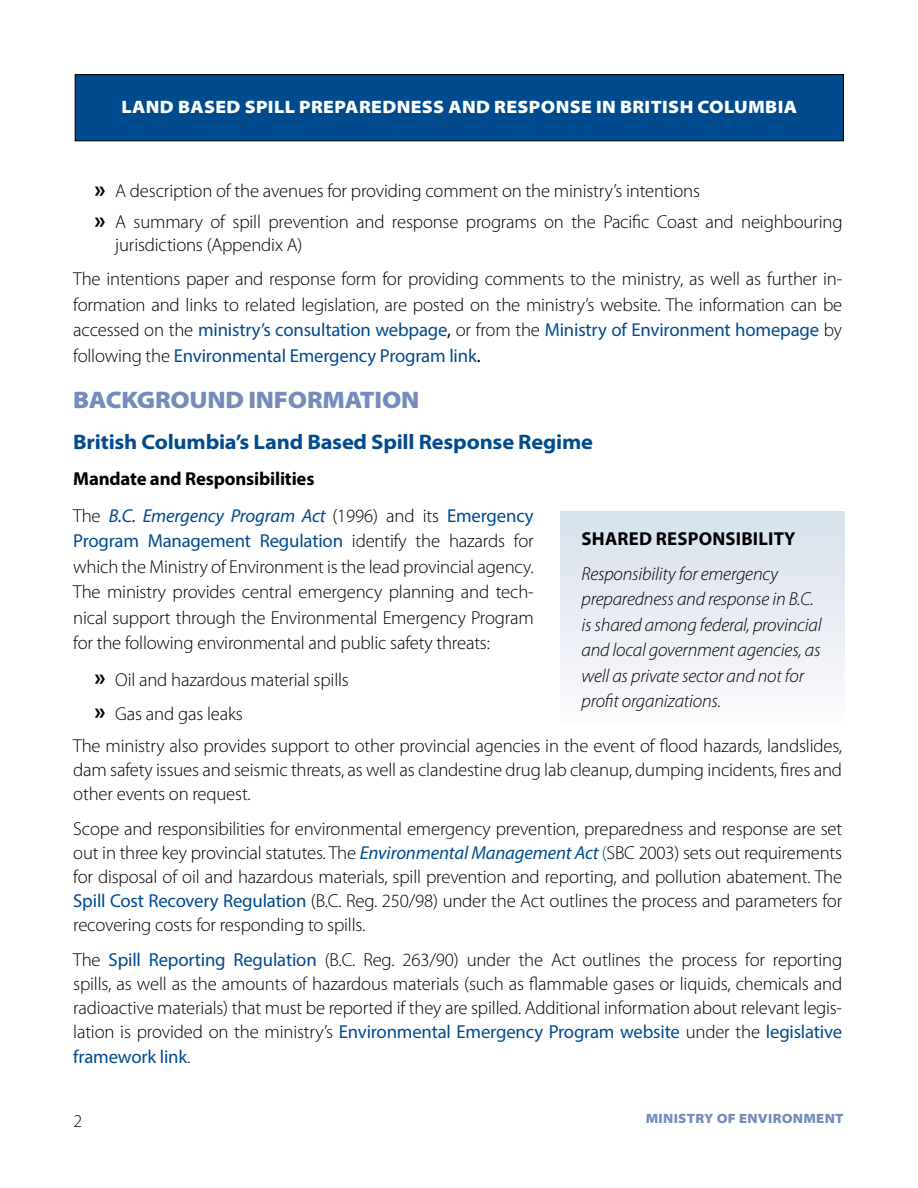
<style>
.page{position:relative;width:918px;height:1188px;background:#fff}
.page>*{position:absolute;margin:0;border:0;box-sizing:border-box;transform-origin:0 0}
.text{font:900 semi-expanded 24px "Myriad Pro";letter-spacing:-.01em;color:#758cbb}
.text-2{font:700 semi-expanded 21px "Myriad Pro";letter-spacing:-.01em;color:#004b8d}
.text-3{font:300 18.75px/25.5px "Myriad Pro";letter-spacing:-.01em;color:#000;text-align:justify}
.bullets{font:300 18.75px/22.5px "Myriad Pro";letter-spacing:-.01em;color:#000}
.text-4{font:italic 300 18.75px/25.5px "Myriad Pro";letter-spacing:-.01em;color:#000}
.text-5{font:700 18.75px "Myriad Pro";letter-spacing:-.01em;color:#000}
.text-6{font:700 18.75px "Myriad Pro";letter-spacing:.01em;color:#000}
.t1{font:900 semi-expanded 18px "Myriad Pro";letter-spacing:.02em;color:#fff}
.t2{font:300 18px "Myriad Pro";color:#000}
.t3{font:900 semi-expanded 13.5px "Myriad Pro";letter-spacing:.02em;color:#758cbb}
.s1{font-weight:700;font-size:24px}
.s2{font-weight:400;color:#004b8d}
.s3{font-weight:400}
.s4{font-weight:400;font-style:italic;color:#004b8d}
.s5{color:#004b8d}
</style>
<div class="page">
<div style="left:75px;top:75px;width:768px;height:66px;background:#004b8d"></div>
<div style="left:75px;top:74px;width:769px;height:67px;border:1px solid #000"></div>
<div style="left:561px;top:512px;width:284px;height:213px;background:linear-gradient(to bottom,#d6e0ec,#fbfafd)"></div>
<p class="t1" style="left:121px;top:97px;width:677px">LAND BASED SPILL PREPAREDNESS AND RESPONSE IN BRITISH COLUMBIA</p>
<p class="bullets" style="left:95px;top:180px;width:607px"><span class="s1">»</span> A description of the avenues for providing comment on the ministry’s intentions</p>
<p class="bullets" style="left:115px;top:211px;width:729px;text-indent:-21px"><span class="s1">»</span> A summary of spill prevention and response programs on the Pacific Coast and neighbouring jurisdictions (Appendix A)</p>
<p class="text-3" style="left:73px;top:266px;width:771px">The intentions paper and response form for providing comments to the ministry, as well as further in&shy;formation and links to related legislation, are posted on the ministry’s website. The information can be accessed on the <span class="s2">ministry’s consultation webpage</span><span class="s3">,</span> or from the <span class="s2">Ministry of Environment homepage</span> by following the <span class="s2">Environmental Emergency Program link</span><span class="s3">.</span></p>
<p class="text" style="left:73px;top:386px;width:348px">BACKGROUND INFORMATION</p>
<p class="text-2" style="left:73px;top:430px;width:521px">British Columbia’s Land Based Spill Response Regime</p>
<p class="text-5" style="left:73px;top:467px;width:243px">Mandate and Responsibilities</p>
<p class="text-3" style="left:73px;top:503px;width:462px">The <span class="s4">B.C. Emergency Program Act</span> (1996) and its <span class="s2">Emergency Program Management Regulation</span> identify the hazards for which the Ministry of Environment is the lead provincial agency.<br>The ministry provides central emergency planning and tech&shy;nical support through the Environmental Emergency Program for the following environmental and public safety threats:</p>
<p class="bullets" style="left:95px;top:668px;width:256px"><span class="s1">»</span> Oil and hazardous material spills</p>
<p class="bullets" style="left:95px;top:703px;width:150px"><span class="s1">»</span> Gas and gas leaks</p>
<p class="text-3" style="left:73px;top:734px;width:770px;line-height:24px">The ministry also provides support to other provincial agencies in the event of flood hazards, landslides, dam safety issues and seismic threats, as well as clandestine drug lab cleanup, dumping incidents, fires and other events on request.</p>
<p class="text-3" style="left:73px;top:817px;width:771px;line-height:24px">Scope and responsibilities for environmental emergency prevention, preparedness and response are set out in three key provincial statutes. The <span class="s4">Environmental Management Act</span> <span class="s5">(</span>SBC 2003) sets out requirements for disposal of oil and hazardous materials, spill prevention and reporting, and pollution abatement. The <span class="s2">Spill Cost Recovery Regulation</span> (B.C. Reg. 250/98) under the Act outlines the process and parameters for recovering costs for responding to spills.</p>
<p class="text-3" style="left:73px;top:948px;width:771px;line-height:24.3px">The <span class="s2">Spill Reporting Regulation</span> (B.C. Reg. 263/90) under the Act outlines the process for reporting spills, as well as the amounts of hazardous materials (such as flammable gases or liquids, chemicals and radioactive materials) that must be reported if they are spilled. Additional information about relevant legis&shy;lation is provided on the ministry’s <span class="s2">Environmental Emergency Program website</span> under the <span class="s2">legislative framework link</span>.</p>
<p class="text-6" style="left:582px;top:527px;width:215px">SHARED RESPONSIBILITY</p>
<p class="text-4" style="left:581px;top:561px;width:242px">Responsibility for emergency preparedness and response in B.C. is shared among federal, provincial and local government agencies, as well as private sector and not for profit organizations.</p>
<p class="t2" style="left:73px;top:1111px;width:10px">2</p>
<p class="t3" style="left:646px;top:1111px;width:199px">MINISTRY OF ENVIRONMENT</p>
</div>
